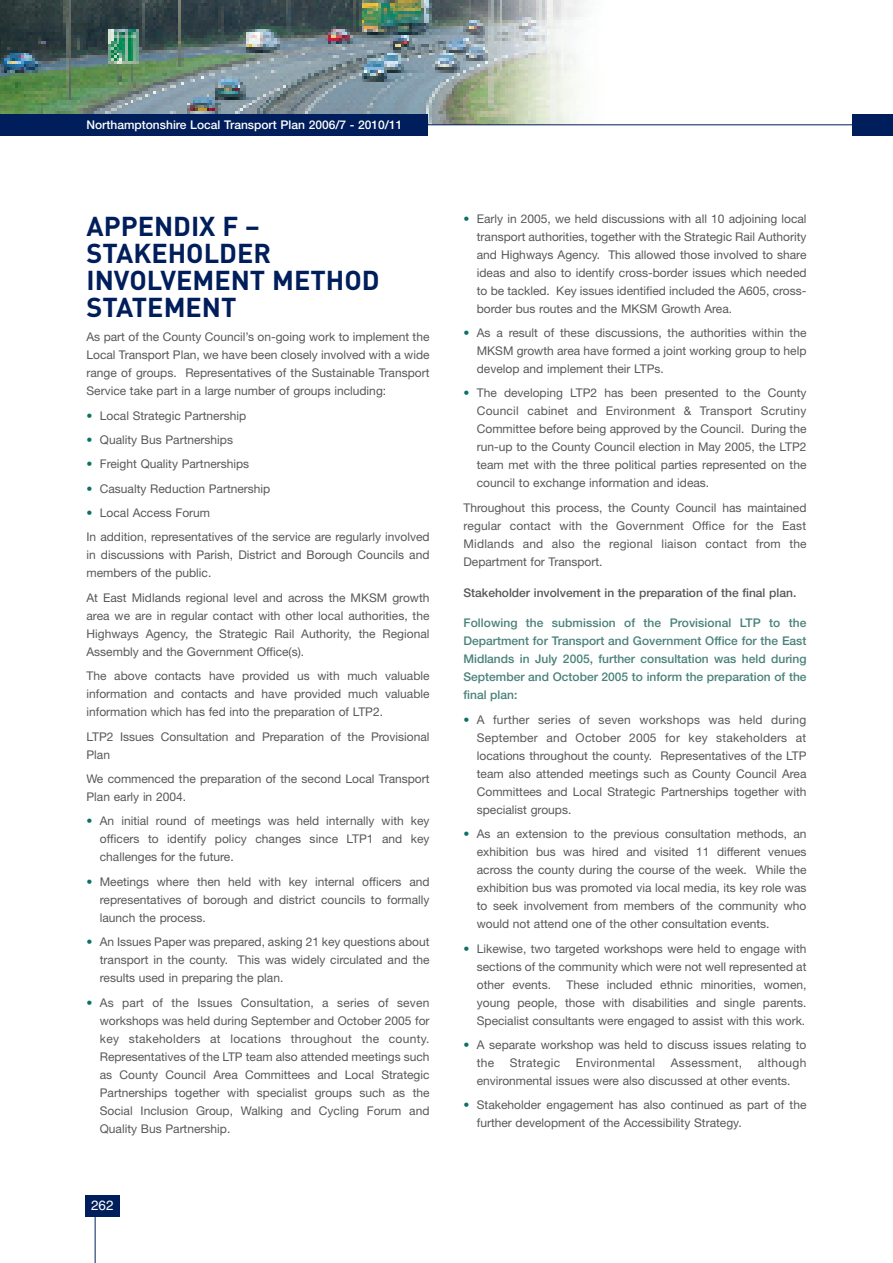
<style>
.page{position:relative;width:893px;height:1263px;background:#fff}
.page>*{position:absolute;margin:0;border:0;box-sizing:border-box;transform-origin:0 0}
.t1{font:700 27px/27px "DIN";color:#001e5b}
.t2{font:13.5px "Helvetica";color:#fff}
.t3{font:12px/18px "Helvetica Neue";color:#57585a;text-align:justify}
.t4{font:500 12px/18px "Helvetica Neue";color:#49827a;text-align:justify}
.t5{font:500 12px "Helvetica Neue";color:#57585a}
.t6{font:500 12px "Helvetica Neue";color:#fff}
.t7{font:12px "Helvetica Neue";letter-spacing:.02em;color:#57585a}
.s1{color:#0d7065}
</style>
<div class="page">
<img style="left:0;top:0;width:584px;height:124px">
<div style="left:0;top:115px;width:428px;height:21px;background:#001e5b"></div>
<div style="left:852px;top:115px;width:41px;height:21px;background:#001e5b"></div>
<hr style="left:267px;top:124px;width:600px;height:1px;background:#001e5b">
<div style="left:85px;top:1195px;width:34px;height:21px;background:#001e5b"></div>
<hr style="left:95px;top:1215px;width:1px;height:48px;background:#001e5b">
<p class="t6" style="left:87px;top:121px;width:317px">Northamptonshire Local Transport Plan 2006/7 - 2010/11</p>
<h1 class="t1" style="left:87px;top:213px;width:294px">APPENDIX F –<br>STAKEHOLDER<br>INVOLVEMENT METHOD<br>STATEMENT</h1>
<p class="t3" style="left:87px;top:329px;width:344px">As part of the County Council’s on-going work to implement the Local Transport Plan, we have been closely involved with a wide range of groups. Representatives of the Sustainable Transport Service take part in a large number of groups including:</p>
<p class="t3" style="left:87px;top:407px;width:161px"><span class="s1">•</span> Local Strategic Partnership</p>
<p class="t3" style="left:87px;top:432px;width:148px"><span class="s1">•</span> Quality Bus Partnerships</p>
<p class="t3" style="left:87px;top:456px;width:164px"><span class="s1">•</span> Freight Quality Partnerships</p>
<p class="t3" style="left:87px;top:481px;width:185px"><span class="s1">•</span> Casualty Reduction Partnership</p>
<p class="t3" style="left:87px;top:502px;width:345px;line-height:24.5px"><span class="s1">•</span> Local Access Forum<br>In addition, representatives of the service are regularly involved</p>
<p class="t3" style="left:87px;top:547px;width:344px">in discussions with Parish, District and Borough Councils and members of the public.</p>
<p class="t3" style="left:87px;top:590px;width:344px">At East Midlands regional level and across the MKSM growth area we are in regular contact with other local authorities, the Highways Agency, the Strategic Rail Authority, the Regional Assembly and the Government Office(s).</p>
<p class="t3" style="left:87px;top:668px;width:345px">The above contacts have provided us with much valuable information and contacts and have provided much valuable information which has fed into the preparation of LTP2.</p>
<p class="t3" style="left:87px;top:728px;width:344px">LTP2 Issues Consultation and Preparation of the Provisional<br>Plan</p>
<p class="t3" style="left:87px;top:771px;width:345px">We commenced the preparation of the second Local Transport<br>Plan early in 2004.</p>
<p class="t3" style="left:100px;top:813px;width:331px;text-indent:-13px"><span class="s1">•</span> An initial round of meetings was held internally with key officers to identify policy changes since LTP1 and key challenges for the future.</p>
<p class="t3" style="left:100px;top:874px;width:331px;text-indent:-13px"><span class="s1">•</span> Meetings where then held with key internal officers and representatives of borough and district councils to formally launch the process.</p>
<p class="t3" style="left:100px;top:934px;width:331px;text-indent:-13px"><span class="s1">•</span> An Issues Paper was prepared, asking 21 key questions about transport in the county. This was widely circulated and the results used in preparing the plan.</p>
<p class="t3" style="left:100px;top:994px;width:331px;text-indent:-13px"><span class="s1">•</span> As part of the Issues Consultation, a series of seven workshops was held during September and October 2005 for key stakeholders at locations throughout the county.<br>Representatives of the LTP team also attended meetings such as County Council Area Committees and Local Strategic Partnerships together with specialist groups such as the Social Inclusion Group, Walking and Cycling Forum and Quality Bus Partnership.</p>
<p class="t2" style="left:91px;top:1200px;width:24px">262</p>
<p class="t3" style="left:477px;top:211px;width:331px;text-indent:-13px"><span class="s1">•</span> Early in 2005, we held discussions with all 10 adjoining local transport authorities, together with the Strategic Rail Authority and Highways Agency. This allowed those involved to share ideas and also to identify cross-border issues which needed to be tackled. Key issues identified included the A605, cross&shy;border bus routes and the MKSM Growth Area.</p>
<p class="t3" style="left:477px;top:325px;width:331px;text-indent:-13px"><span class="s1">•</span> As a result of these discussions, the authorities within the MKSM growth area have formed a joint working group to help develop and implement their LTPs.</p>
<p class="t3" style="left:477px;top:385px;width:331px;text-indent:-13px"><span class="s1">•</span> The developing LTP2 has been presented to the County Council cabinet and Environment &amp; Transport Scrutiny Committee before being approved by the Council. During the run-up to the County Council election in May 2005, the LTP2 team met with the three political parties represented on the council to exchange information and ideas.</p>
<p class="t3" style="left:463px;top:500px;width:345px">Throughout this process, the County Council has maintained regular contact with the Government Office for the East Midlands and also the regional liaison contact from the Department for Transport.</p>
<p class="t5" style="left:463px;top:588px;width:334px">Stakeholder involvement in the preparation of the final plan.</p>
<p class="t4" style="left:463px;top:615px;width:345px">Following the submission of the Provisional LTP to the Department for Transport and Government Office for the East Midlands in July 2005, further consultation was held during September and October 2005 to inform the preparation of the final plan:</p>
<p class="t3" style="left:477px;top:712px;width:331px;text-indent:-13px"><span class="s1">•</span> A further series of seven workshops was held during September and October 2005 for key stakeholders at locations throughout the county. Representatives of the LTP team also attended meetings such as County Council Area Committees and Local Strategic Partnerships together with specialist groups.</p>
<p class="t3" style="left:477px;top:826px;width:331px;text-indent:-13px"><span class="s1">•</span> As an extension to the previous consultation methods, an exhibition bus was hired and visited 11 different venues across the county during the course of the week. While the exhibition bus was promoted via local media, its key role was to seek involvement from members of the community who would not attend one of the other consultation events.</p>
<p class="t3" style="left:477px;top:940px;width:331px;text-indent:-13px"><span class="s1">•</span> Likewise, two targeted workshops were held to engage with sections of the community which were not well represented at other events.</p>
<p class="t3" style="left:477px;top:976px;width:331px;text-indent:90px">These included ethnic minorities, women, young people, those with disabilities and single parents.<br>Specialist consultants were engaged to assist with this work.</p>
<p class="t3" style="left:477px;top:1037px;width:331px;text-indent:-13px"><span class="s1">•</span> A separate workshop was held to discuss issues relating to the</p>
<p class="t7" style="left:510px;top:1058px;width:52px">Strategic</p>
<p class="t7" style="left:576px;top:1058px;width:81px">Environmental</p>
<p class="t7" style="left:671px;top:1058px;width:73px">Assessment,</p>
<p class="t3" style="left:477px;top:1055px;width:331px;text-indent:281px">although environmental issues were also discussed at other events.</p>
<p class="t3" style="left:477px;top:1097px;width:331px;text-indent:-13px"><span class="s1">•</span> Stakeholder engagement has also continued as part of the further development of the Accessibility Strategy.</p>
</div>
